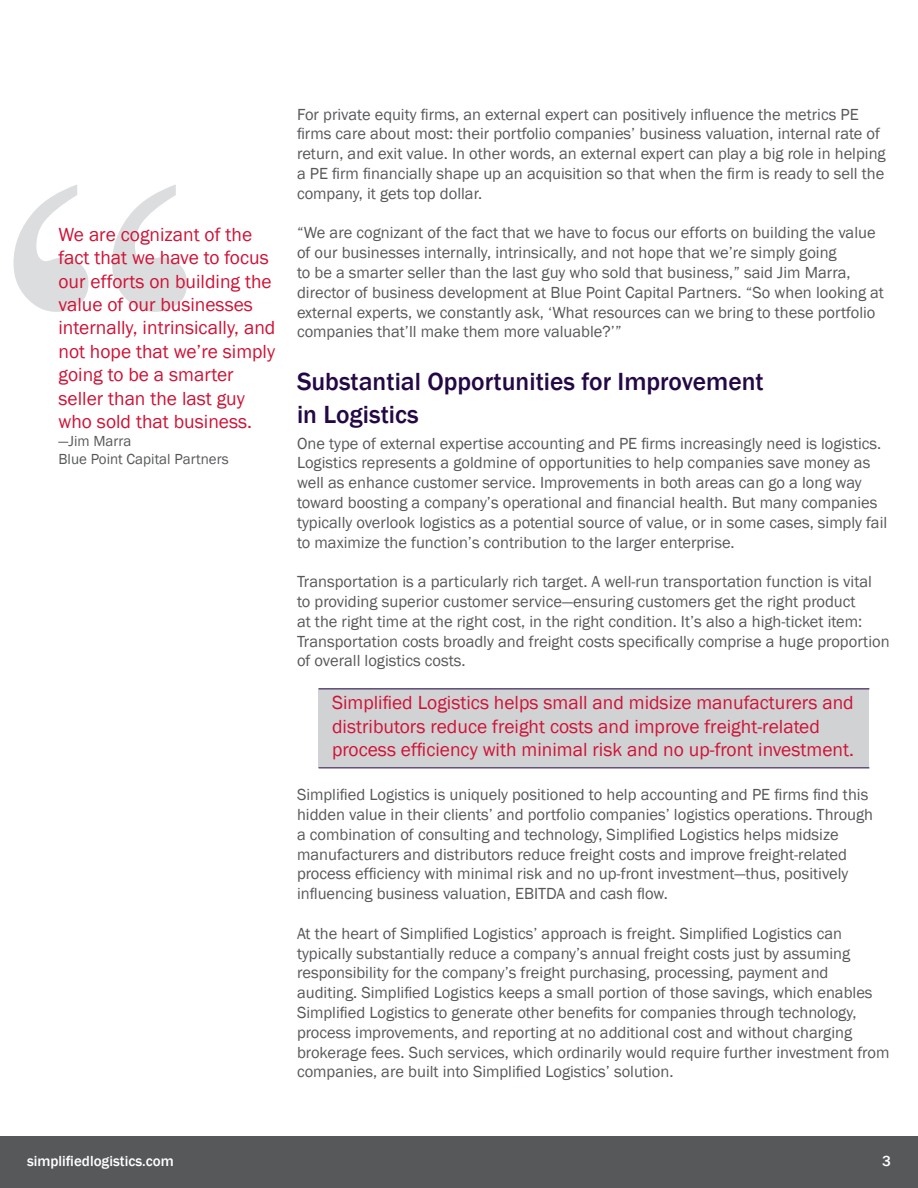
<style>
.page{position:relative;width:918px;height:1188px;background:#fff}
.page>*{position:absolute;margin:0;border:0;box-sizing:border-box;transform-origin:0 0}
.t1{font:500 25.5px/33px "Franklin Gothic";color:#240845}
.t2{font:19.5px/23.4px "Franklin Gothic";color:#d01236}
.t3{font:16.5px/19.8px "Franklin Gothic";color:#57585a}
.t4{font:15px "Franklin Gothic";color:#57585a}
.t5{font:500 15px "Franklin Gothic";color:#fff}
</style>
<div class="page">
<div style="left:0;top:1136px;width:918px;height:52px;background:#57585a"></div>
<svg style="left:14px;top:184px;width:75px;height:128px"></svg>
<svg style="left:112px;top:184px;width:75px;height:128px"></svg>
<div style="left:319px;top:688px;width:550px;height:80px;background:#d1d2d4"></div>
<hr style="left:319px;top:688px;width:550px;height:1px;background:#240845">
<hr style="left:319px;top:768px;width:550px;height:1px;background:#240845">
<p class="t2" style="left:58px;top:223px;width:218px">We are cognizant of the fact that we have to focus our efforts on building the value of our businesses internally, intrinsically, and not hope that we’re simply going to be a smarter seller than the last guy who sold that business.</p>
<p class="t4" style="left:58px;top:432px;width:74px">—Jim Marra</p>
<p class="t4" style="left:58px;top:450px;width:172px">Blue Point Capital Partners</p>
<p class="t3" style="left:297px;top:105px;width:590px">For private equity firms, an external expert can positively influence the metrics PE firms care about most: their portfolio companies’ business valuation, internal rate of return, and exit value. In other words, an external expert can play a big role in helping a PE firm financially shape up an acquisition so that when the firm is ready to sell the company, it gets top dollar.</p>
<p class="t3" style="left:297px;top:223px;width:589px">“We are cognizant of the fact that we have to focus our efforts on building the value of our businesses internally, intrinsically, and not hope that we’re simply going<br>to be a smarter seller than the last guy who sold that business,” said Jim Marra, director of business development at Blue Point Capital Partners. “So when looking at external experts, we constantly ask, ‘What resources can we bring to these portfolio companies that’ll make them more valuable?’”</p>
<p class="t1" style="left:297px;top:365px;width:468px">Substantial Opportunities for Improvement in Logistics</p>
<p class="t3" style="left:297px;top:434px;width:592px">One type of external expertise accounting and PE firms increasingly need is logistics.<br>Logistics represents a goldmine of opportunities to help companies save money as well as enhance customer service. Improvements in both areas can go a long way toward boosting a company’s operational and financial health. But many companies typically overlook logistics as a potential source of value, or in some cases, simply fail to maximize the function’s contribution to the larger enterprise.</p>
<p class="t3" style="left:297px;top:572px;width:594px">Transportation is a particularly rich target. A well-run transportation function is vital<br>to providing superior customer service—ensuring customers get the right product<br>at the right time at the right cost, in the right condition. It’s also a high-ticket item:<br>Transportation costs broadly and freight costs specifically comprise a huge proportion of overall logistics costs.</p>
<p class="t2" style="left:332px;top:692px;width:523px">Simplified Logistics helps small and midsize manufacturers and distributors reduce freight costs and improve freight-related process efficiency with minimal risk and no up-front investment.</p>
<p class="t3" style="left:297px;top:785px;width:578px">Simplified Logistics is uniquely positioned to help accounting and PE firms find this hidden value in their clients’ and portfolio companies’ logistics operations. Through a combination of consulting and technology, Simplified Logistics helps midsize manufacturers and distributors reduce freight costs and improve freight-related process efficiency with minimal risk and no up-front investment—thus, positively influencing business valuation, EBITDA and cash flow.</p>
<p class="t3" style="left:297px;top:924px;width:547px">At the heart of Simplified Logistics’ approach is freight. Simplified Logistics can</p>
<p class="t3" style="left:297px;top:944px;width:555px">typically substantially reduce a company’s annual freight costs just by assuming</p>
<p class="t3" style="left:297px;top:963px;width:594px">responsibility for the company’s freight purchasing, processing, payment and auditing. Simplified Logistics keeps a small portion of those savings, which enables Simplified Logistics to generate other benefits for companies through technology, process improvements, and reporting at no additional cost and without charging brokerage fees. Such services, which ordinarily would require further investment from companies, are built into Simplified Logistics’ solution.</p>
<p class="t5" style="left:27px;top:1151px;width:148px">simplifiedlogistics.com</p>
<p class="t5" style="left:882px;top:1151px;width:10px">3</p>
</div>
